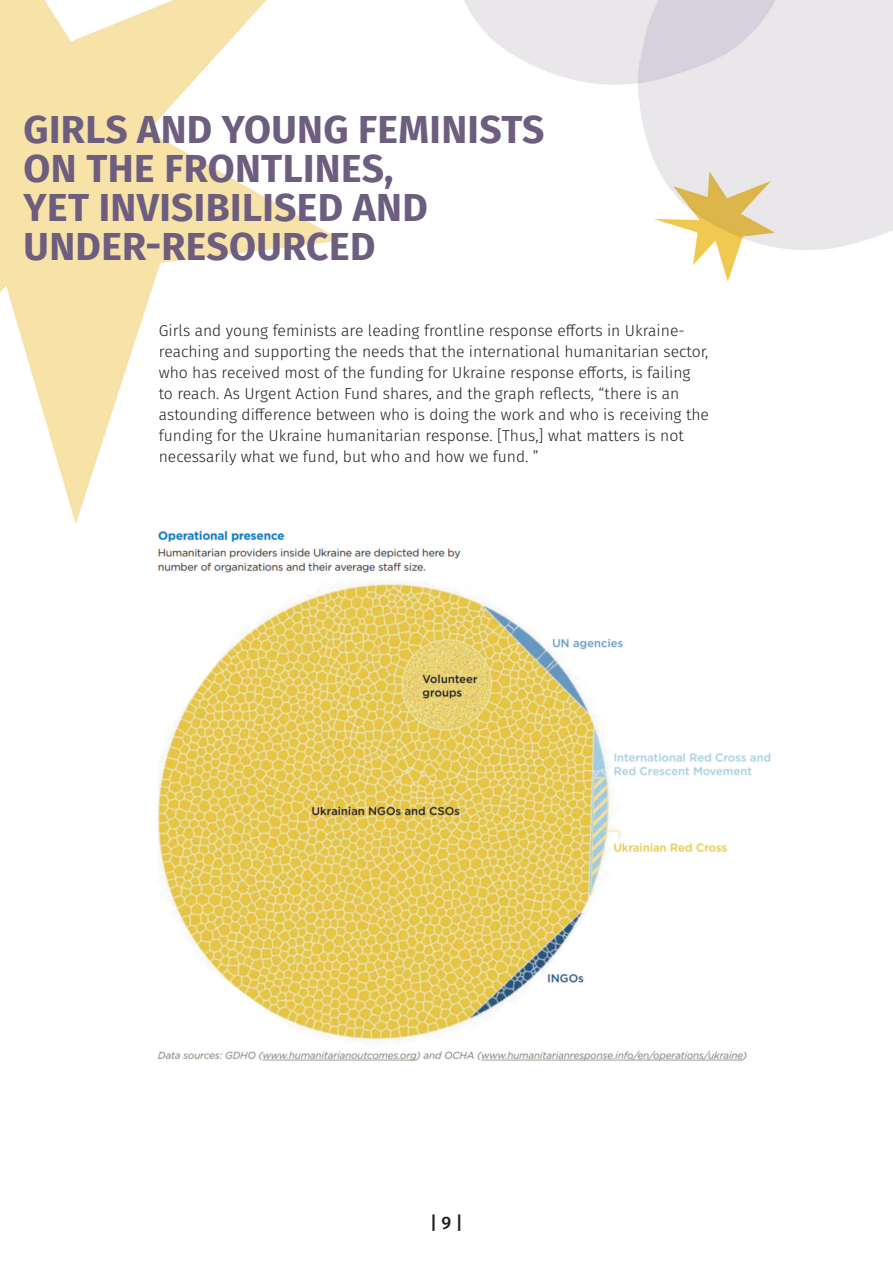
<style>
.page{position:relative;width:893px;height:1263px;background:#fff}
.page>*{position:absolute;margin:0;border:0;box-sizing:border-box;transform-origin:0 0}
._4__SUB-HEADLINE__26{font:700 39px/39px "Fira Sans";letter-spacing:.01em;color:#6d5d7e}
.t1{font:500 18px "Fira Sans";color:#231f20}
._1__Body_Text__main{font:300 15.75px/21px "Fira Sans";color:#231f20}
</style>
<div class="page">
<img style="left:0;top:0;width:893px;height:1061px">
<p class="_4__SUB-HEADLINE__26" style="left:24px;top:107px;width:522px">GIRLS AND YOUNG FEMINISTS<br>ON THE FRONTLINES,<br>YET INVISIBILISED AND<br>UNDER-RESOURCED</p>
<p class="_1__Body_Text__main" style="left:159px;top:320px;width:552px">Girls and young feminists are leading frontline response efforts in Ukraine&shy;reaching and supporting the needs that the international humanitarian sector, who has received most of the funding for Ukraine response efforts, is failing<br>to reach. As Urgent Action Fund shares, and the graph reflects, “there is an astounding difference between who is doing the work and who is receiving the funding for the Ukraine humanitarian response. [Thus,] what matters is not necessarily what we fund, but who and how we fund. ”</p>
<p class="t1" style="left:430px;top:1208px;width:34px">| 9 |</p>
</div>
